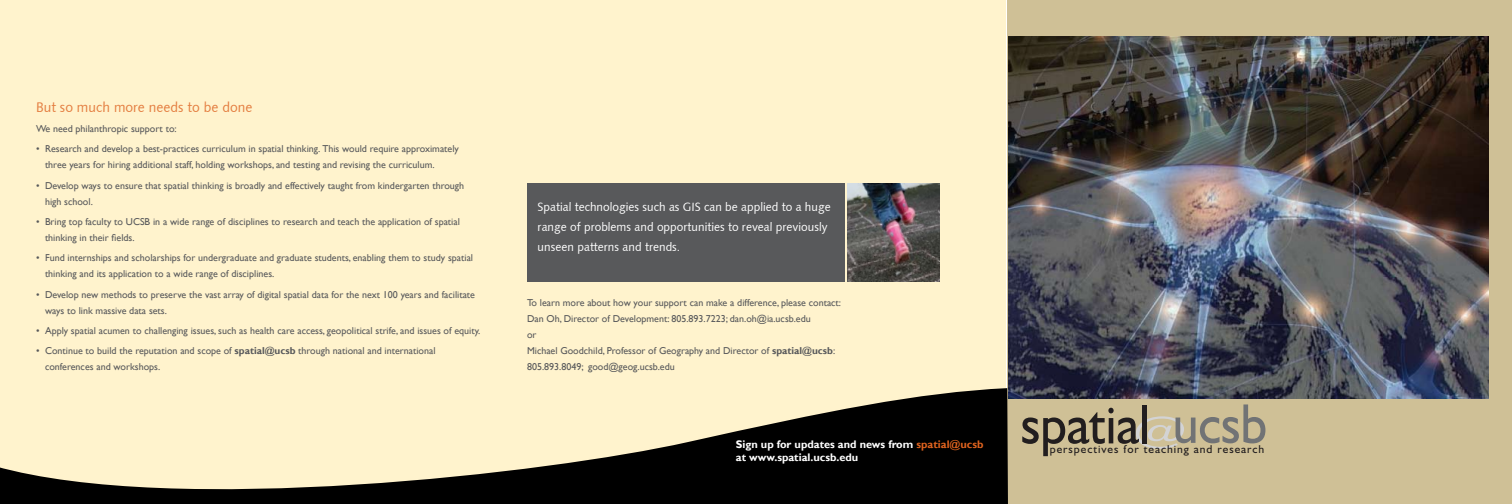
<style>
.page{position:relative;width:1512px;height:504px;background:#fff}
.page>*{position:absolute;margin:0;border:0;box-sizing:border-box;transform-origin:0 0}
.t1{font:56.2px "Humanist 521 BT";color:#221e1f;scale:.91 1}
.t2{font:56.2px "Humanist 521 BT";color:#717375;scale:.91 1}
.t3{font:14px "Humanist 531 BT Roman A";color:#e47e41}
.t4{font:12px/20px "Humanist 531 BT Roman A";color:#fff}
.t5{font:11.5px "Humanist 521 BT";letter-spacing:.085em;color:#221e1f}
.t6{font:700 11px/13.2px "Gill Sans";color:#fff}
.t7{font:10px/16px "Gill Sans";color:#58595b}
.s1{font-weight:700}
.s2{color:#de621e}
.s3{font-size:37.8px;color:#d3d3d4}
</style>
<div class="page">
<div style="left:1008px;top:0;width:504px;height:504px;background:#cfc096"></div>
<div style="left:0;top:0;width:1005px;height:504px;background:#fff3cd"></div>
<svg style="left:0;top:388px;width:1008px;height:116px"></svg>
<div style="left:527px;top:184px;width:317px;height:98px;background:#58595b"></div>
<img style="left:847px;top:184px;width:92px;height:98px">
<img style="left:1008px;top:36px;width:481px;height:363px">
<h2 class="t3" style="left:36px;top:98px;width:218px">But so much more needs to be done</h2>
<p class="t7" style="left:36px;top:121px;width:142px">We need philanthropic support to:</p>
<p class="t7" style="left:45px;top:141px;width:415px;text-indent:-9px">• Research and develop a best-practices curriculum in spatial thinking. This would require approximately three years for hiring additional staff, holding workshops, and testing and revising the curriculum.</p>
<p class="t7" style="left:45px;top:177px;width:421px;text-indent:-9px">• Develop ways to ensure that spatial thinking is broadly and effectively taught from kindergarten through high school.</p>
<p class="t7" style="left:45px;top:214px;width:416px;text-indent:-9px">• Bring top faculty to UCSB in a wide range of disciplines to research and teach the application of spatial thinking in their fields.</p>
<p class="t7" style="left:45px;top:250px;width:430px;text-indent:-9px">• Fund internships and scholarships for undergraduate and graduate students, enabling them to study spatial thinking and its application to a wide range of disciplines.</p>
<p class="t7" style="left:45px;top:286px;width:432px;text-indent:-9px">• Develop new methods to preserve the vast array of digital spatial data for the next 100 years and facilitate ways to link massive data sets.</p>
<p class="t7" style="left:36px;top:323px;width:446px">• Apply spatial acumen to challenging issues, such as health care access, geopolitical strife, and issues of equity.</p>
<p class="t7" style="left:45px;top:343px;width:392px;text-indent:-9px">• Continue to build the reputation and scope of <span class="s1">spatial@ucsb</span> through national and international conferences and workshops.</p>
<p class="t4" style="left:538px;top:196px;width:295px">Spatial technologies such as GIS can be applied to a huge range of problems and opportunities to reveal previously unseen patterns and trends.</p>
<p class="t7" style="left:527px;top:295px;width:316px">To learn more about how your support can make a difference, please contact:<br>Dan Oh, Director of Development: 805.893.7223; dan.oh@ia.ucsb.edu<br>or<br>Michael Goodchild, Professor of Geography and Director of <span class="s1">spatial@ucsb</span>:<br>805.893.8049; good@geog.ucsb.edu</p>
<p class="t6" style="left:736px;top:438px;width:249px">Sign up for updates and news from <span class="s2">spatial@ucsb </span>at www.spatial.ucsb.edu</p>
<h1 class="t2" style="left:1133px;top:389px;width:149px"><span class="s3">@</span>ucsb</h1>
<h1 class="t1" style="left:1021px;top:390px;width:143px">spatial</h1>
<p class="t5" style="left:1050px;top:442px;width:216px">perspectives for teaching and research</p>
</div>
